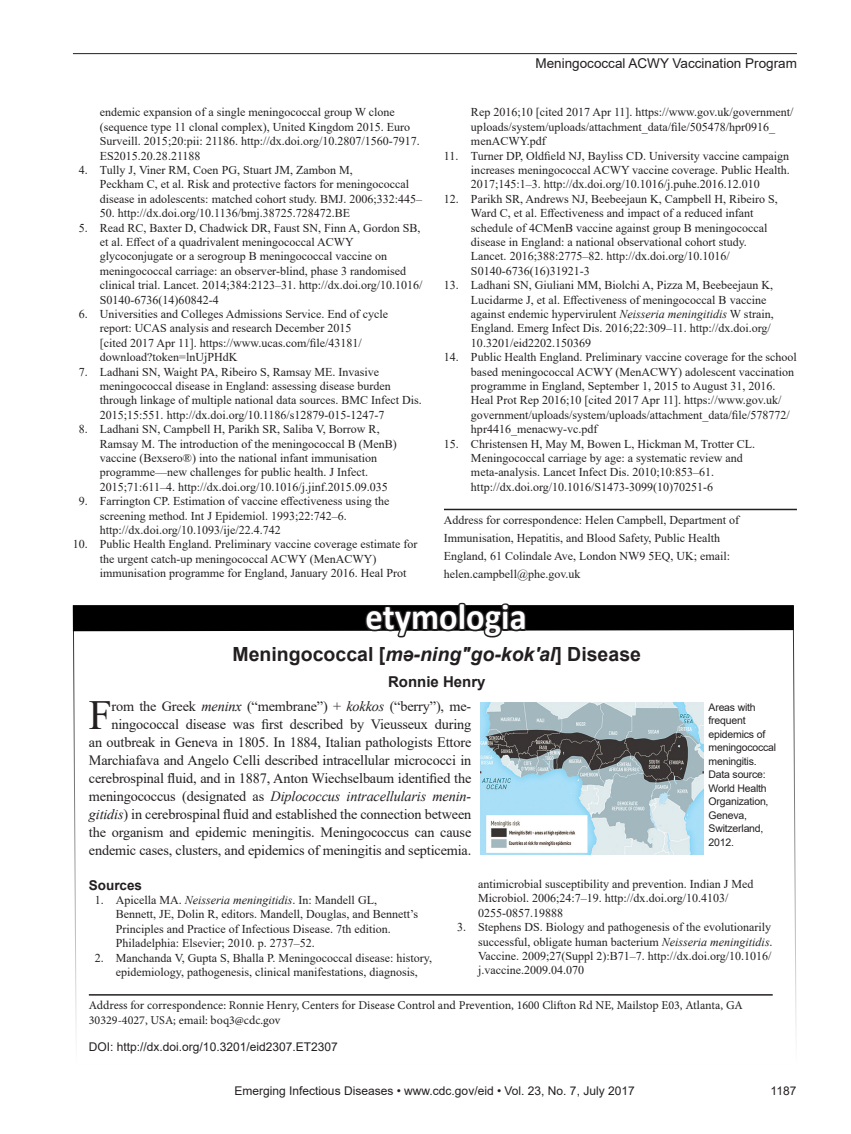
<style>
.page{position:relative;width:851px;height:1134px;background:#fff}
.page>*{position:absolute;margin:0;border:0;box-sizing:border-box;transform-origin:0 0}
.Drop_Cap{font:41.4px "Times New Roman";color:#231f20}
.Body_Text{font:700 36.9px "Calibri";color:#fff;scale:.93 1}
.t1{font:700 19.5px "Arial";color:#231f20}
.Authors{font:700 15px "Arial";color:#231f20}
.Drop_Cap-2{font:14.25px/18px "Times New Roman";letter-spacing:-.01em;color:#231f20;text-align:right}
.Running_Head{font:13.5px "Arial";color:#231f20}
.Ref_Title{font:700 13.5px "Arial";color:#231f20}
.References{font:12px/14.4px "Times New Roman";color:#231f20}
.Correspondence{font:12px/18px "Times New Roman";color:#231f20}
.Correspondence-2{font:12px/15px "Minion Pro";color:#231f20}
.DOI{font:12px "Arial";color:#231f20}
.Figure_Legend{font:10.5px/13.5px "Arial";letter-spacing:-.02em;color:#231f20}
.s1{font-style:italic}
</style>
<div class="page">
<hr style="left:73px;top:53px;width:723px;height:1px;background:#231f20">
<hr style="left:444px;top:509px;width:353px;height:1px;background:#231f20">
<svg style="left:73px;top:605px;width:723px;height:422px"></svg>
<hr style="left:89px;top:994px;width:683px;height:2px;background:#231f20">
<svg style="left:73px;top:602px;width:720px;height:43px"></svg>
<img style="left:480px;top:703px;width:223px;height:152px">
<p class="References" style="left:100px;top:105px;width:321px">endemic expansion of a single meningococcal group W clone (sequence type 11 clonal complex), United Kingdom 2015. Euro Surveill. 2015;20:pii: 21186. http://dx.doi.org/10.2807/1560-7917.<br>ES2015.20.28.21188</p>
<p class="References" style="left:100px;top:162px;width:324px;text-indent:-21px">4. Tully J, Viner RM, Coen PG, Stuart JM, Zambon M,<br>Peckham C, et al. Risk and protective factors for meningococcal disease in adolescents: matched cohort study. BMJ. 2006;332:445–</p>
<p class="References" style="left:100px;top:206px;width:252px">50. http://dx.doi.org/10.1136/bmj.38725.728472.BE</p>
<p class="References" style="left:100px;top:220px;width:324px;text-indent:-21px">5. Read RC, Baxter D, Chadwick DR, Faust SN, Finn A, Gordon SB, et al. Effect of a quadrivalent meningococcal ACWY glycoconjugate or a serogroup B meningococcal vaccine on meningococcal carriage: an observer-blind, phase 3 randomised clinical trial. Lancet. 2014;384:2123–31. http://dx.doi.org/10.1016/ S0140-6736(14)60842-4</p>
<p class="References" style="left:100px;top:306px;width:289px;text-indent:-21px">6. Universities and Colleges Admissions Service. End of cycle report: UCAS analysis and research December 2015<br>[cited 2017 Apr 11]. https://www.ucas.com/file/43181/ download?token=lnUjPHdK</p>
<p class="References" style="left:100px;top:364px;width:323px;text-indent:-21px">7. Ladhani SN, Waight PA, Ribeiro S, Ramsay ME. Invasive meningococcal disease in England: assessing disease burden through linkage of multiple national data sources. BMC Infect Dis.<br>2015;15:551. http://dx.doi.org/10.1186/s12879-015-1247-7</p>
<p class="References" style="left:100px;top:422px;width:298px;text-indent:-21px">8. Ladhani SN, Campbell H, Parikh SR, Saliba V, Borrow R, Ramsay M. The introduction of the meningococcal B (MenB) vaccine (Bexsero®) into the national infant immunisation programme—new challenges for public health. J Infect.<br>2015;71:611–4. http://dx.doi.org/10.1016/j.jinf.2015.09.035</p>
<p class="References" style="left:100px;top:494px;width:291px;text-indent:-21px">9. Farrington CP. Estimation of vaccine effectiveness using the screening method. Int J Epidemiol. 1993;22:742–6. http://dx.doi.org/10.1093/ije/22.4.742</p>
<p class="References" style="left:100px;top:537px;width:319px;text-indent:-27px">10. Public Health England. Preliminary vaccine coverage estimate for the urgent catch-up meningococcal ACWY (MenACWY) immunisation programme for England, January 2016. Heal Prot</p>
<p class="Running_Head" style="left:535px;top:54px;width:263px">Meningococcal ACWY Vaccination Program</p>
<p class="References" style="left:471px;top:105px;width:324px">Rep 2016;10 [cited 2017 Apr 11]. https://www.gov.uk/government/ uploads/system/uploads/attachment_data/file/505478/hpr0916_ menACWY.pdf</p>
<p class="References" style="left:471px;top:148px;width:320px;text-align:justify;text-indent:-27px">11. Turner DP, Oldfield NJ, Bayliss CD. University vaccine campaign increases meningococcal ACWY vaccine coverage. Public Health.<br>2017;145:1–3. http://dx.doi.org/10.1016/j.puhe.2016.12.010</p>
<p class="References" style="left:471px;top:191px;width:308px;text-indent:-27px">12. Parikh SR, Andrews NJ, Beebeejaun K, Campbell H, Ribeiro S, Ward C, et al. Effectiveness and impact of a reduced infant schedule of 4CMenB vaccine against group B meningococcal disease in England: a national observational cohort study.<br>Lancet. 2016;388:2775–82. http://dx.doi.org/10.1016/ S0140-6736(16)31921-3</p>
<p class="References" style="left:471px;top:278px;width:304px;text-indent:-27px">13. Ladhani SN, Giuliani MM, Biolchi A, Pizza M, Beebeejaun K, Lucidarme J, et al. Effectiveness of meningococcal B vaccine against endemic hypervirulent <span class="s1">Neisseria meningitidis</span> W strain, England. Emerg Infect Dis. 2016;22:309–11. http://dx.doi.org/ 10.3201/eid2202.150369</p>
<p class="References" style="left:471px;top:350px;width:327px;text-indent:-27px">14. Public Health England. Preliminary vaccine coverage for the school based meningococcal ACWY (MenACWY) adolescent vaccination programme in England, September 1, 2015 to August 31, 2016.<br>Heal Prot Rep 2016;10 [cited 2017 Apr 11]. https://www.gov.uk/ government/uploads/system/uploads/attachment_data/file/578772/ hpr4416_menacwy-vc.pdf</p>
<p class="References" style="left:471px;top:436px;width:285px;text-indent:-27px">15. Christensen H, May M, Bowen L, Hickman M, Trotter CL.<br>Meningococcal carriage by age: a systematic review and meta-analysis. Lancet Infect Dis. 2010;10:853–61. http://dx.doi.org/10.1016/S1473-3099(10)70251-6</p>
<p class="Correspondence" style="left:444px;top:510px;width:296px">Address for correspondence: Helen Campbell, Department of Immunisation, Hepatitis, and Blood Safety, Public Health England, 61 Colindale Ave, London NW9 5EQ, UK; email: helen.campbell@phe.gov.uk</p>
<p class="Body_Text" style="left:365px;top:591px;width:175px">etymologia</p>
<h2 class="t1" style="left:232px;top:641px;width:410px">Meningococcal [<span class="s1">mə-ningʺgo-kokʹal</span>] Disease</h2>
<p class="Authors" style="left:388px;top:671px;width:99px">Ronnie Henry</p>
<p class="Drop_Cap-2" style="left:89px;top:697px;width:384px">rom the Greek <span class="s1">meninx</span> (“membrane”) + <span class="s1">kokkos</span> (“berry”), me&shy;ningococcal disease was first described by Vieusseux during<br>an outbreak in Geneva in 1805. In 1884, Italian pathologists Ettore Marchiafava and Angelo Celli described intracellular micrococci in cerebrospinal fluid, and in 1887, Anton Wiechselbaum identified the meningococcus (designated as <span class="s1">Diplococcus intracellularis menin&shy;gitidis</span>) in cerebrospinal fluid and established the connection between the organism and epidemic meningitis. Meningococcus can cause endemic cases, clusters, and epidemics of meningitis and septicemia.</p>
<p class="Figure_Legend" style="left:708px;top:700px;width:69px">Areas with frequent epidemics of meningococcal meningitis.<br>Data source:<br>World Health<br>Organization,<br>Geneva,<br>Switzerland,<br>2012.</p>
<p class="Drop_Cap" style="left:89px;top:686px;width:25px">F</p>
<p class="References" style="left:478px;top:876px;width:276px">antimicrobial susceptibility and prevention. Indian J Med<br>Microbiol. 2006;24:7–19. http://dx.doi.org/10.4103/<br>0255-0857.19888</p>
<p class="References" style="left:478px;top:920px;width:296px;text-indent:-21px">3. Stephens DS. Biology and pathogenesis of the evolutionarily successful, obligate human bacterium <span class="s1">Neisseria meningitidis</span>.<br>Vaccine. 2009;27(Suppl 2):B71–7. http://dx.doi.org/10.1016/ j.vaccine.2009.04.070</p>
<p class="Correspondence-2" style="left:89px;top:998px;width:655px">Address for correspondence: Ronnie Henry, Centers for Disease Control and Prevention, 1600 Clifton Rd NE, Mailstop E03, Atlanta, GA<br>30329-4027, USA; email: boq3@cdc.gov</p>
<p class="DOI" style="left:89px;top:1039px;width:250px">DOI: http://dx.doi.org/10.3201/eid2307.ET2307</p>
<p class="Ref_Title" style="left:89px;top:875px;width:55px">Sources</p>
<p class="References" style="left:116px;top:892px;width:303px;text-indent:-21px">1. Apicella MA. <span class="s1">Neisseria meningitidis</span>. In: Mandell GL, Bennett, JE, Dolin R, editors. Mandell, Douglas, and Bennett’s Principles and Practice of Infectious Disease. 7th edition.<br>Philadelphia: Elsevier; 2010. p. 2737–52.</p>
<p class="References" style="left:95px;top:950px;width:339px;text-align:center">2. Manchanda V, Gupta S, Bhalla P. Meningococcal disease: history, epidemiology, pathogenesis, clinical manifestations, diagnosis,</p>
<p class="DOI" style="left:234px;top:1083px;width:401px">Emerging Infectious Diseases • www.cdc.gov/eid • Vol. 23, No. 7, July 2017</p>
<p class="DOI" style="left:770px;top:1083px;width:27px">1187</p>
</div>
